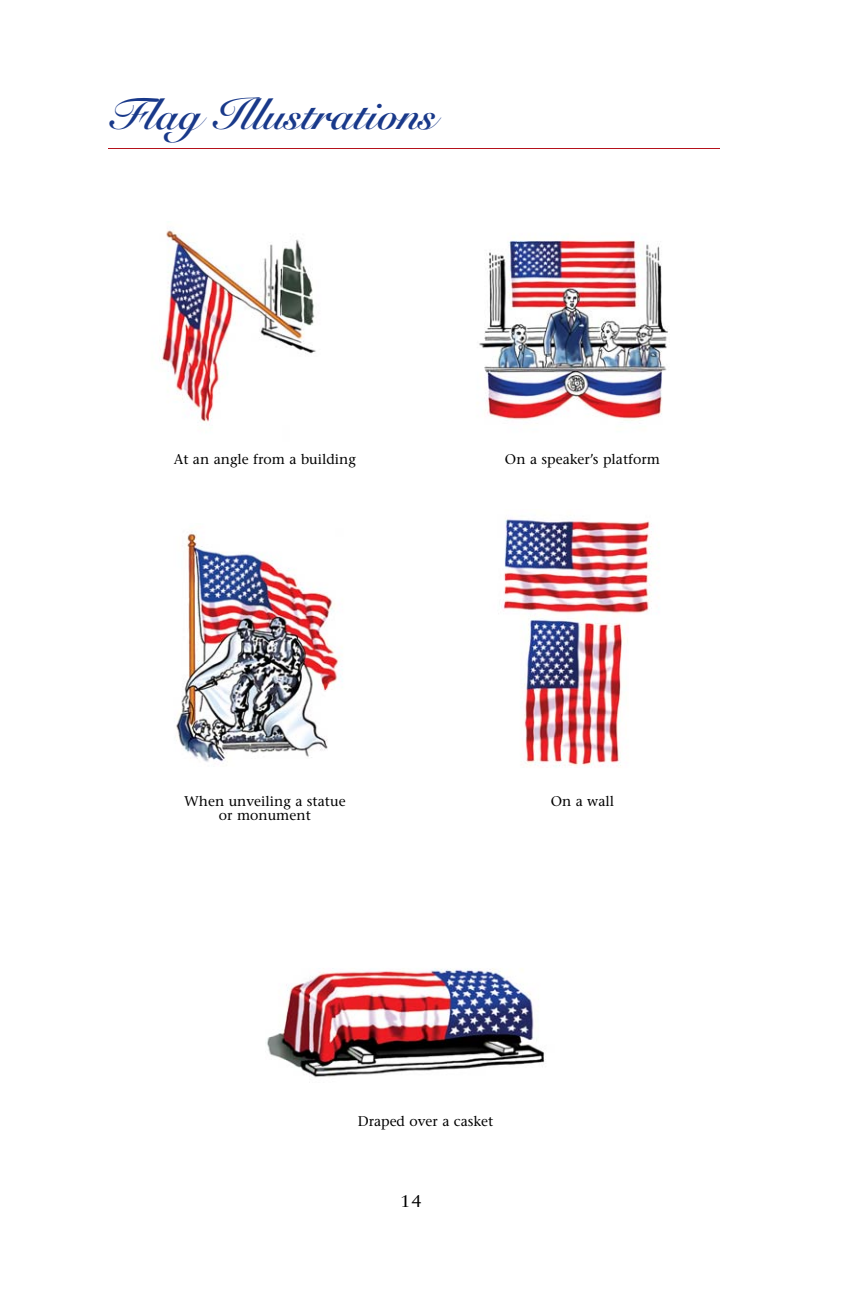
<style>
.page{position:relative;width:846px;height:1314px;background:#fff}
.page>*{position:absolute;margin:0;border:0;box-sizing:border-box;transform-origin:0 0}
.t1{font:44px "Snell Roundhand Bold Script";color:#19398a}
.t2{font:17px "Sabon LT Std";color:#000;scale:1.1 1}
.t3{font:14px/14px "Stone Serif";color:#000;text-align:center}
</style>
<div class="page">
<hr style="left:108px;top:148px;width:612px;height:1px;background:#b5121b">
<img style="left:159px;top:230px;width:157px;height:194px">
<img style="left:479px;top:239px;width:189px;height:182px">
<img style="left:176px;top:531px;width:167px;height:231px">
<img style="left:501px;top:518px;width:158px;height:249px">
<img style="left:265px;top:968px;width:280px;height:110px">
<h1 class="t1" style="left:110px;top:99px;width:328px">Flag Illustrations</h1>
<p class="t3" style="left:174px;top:454px;width:184px">At an angle from a building</p>
<p class="t3" style="left:505px;top:454px;width:157px">On a speaker’s platform</p>
<p class="t3" style="left:184px;top:795px;width:163px">When unveiling a statue or monument</p>
<p class="t3" style="left:551px;top:795px;width:65px">On a wall</p>
<p class="t3" style="left:358px;top:1115px;width:137px">Draped over a casket</p>
<p class="t2" style="left:400px;top:1195px;width:21px">14</p>
</div>
